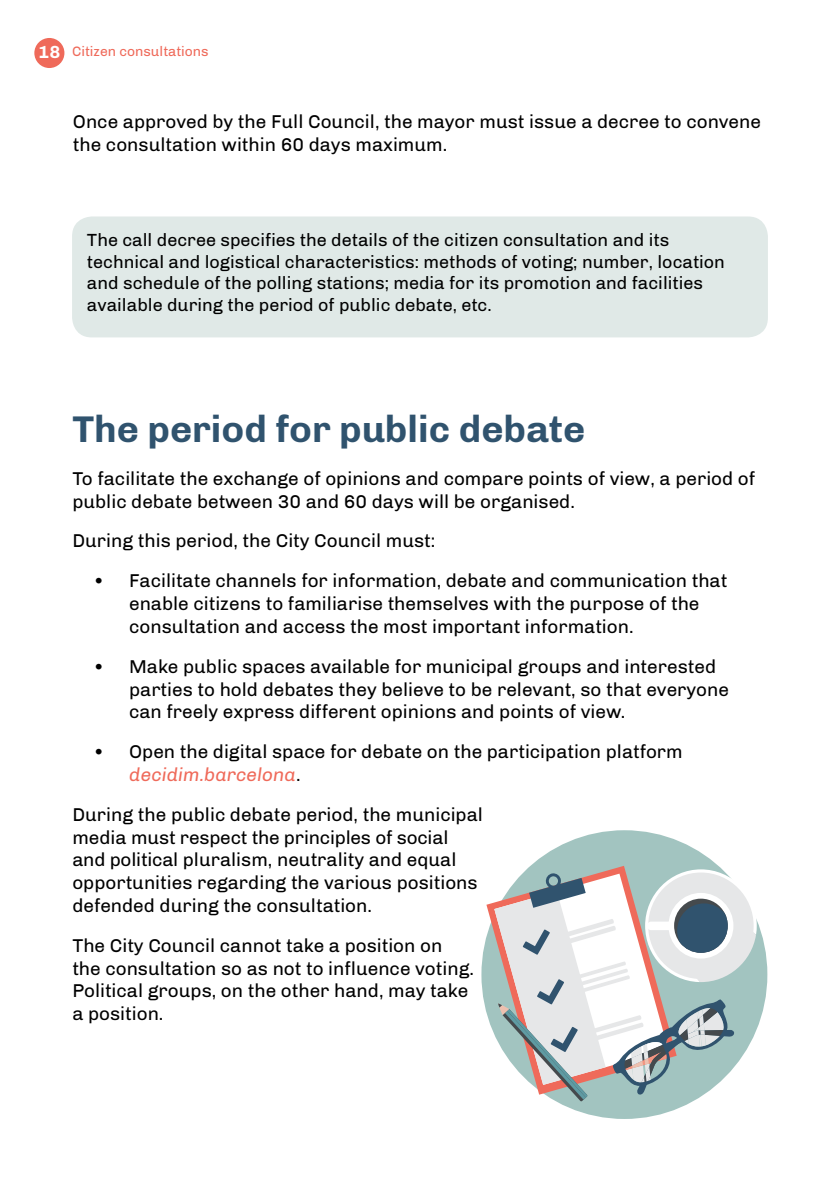
<style>
.page{position:relative;width:840px;height:1191px;background:#fff}
.page>*{position:absolute;margin:0;border:0;box-sizing:border-box;transform-origin:0 0}
.t1{font:700 38px "Chivo";color:#30536e}
.t2{font:19px/22.8px "Chivo";color:#000}
.t3{font:18px/21.6px "Chivo";color:#000}
.t4{font:14px "Chivo";color:#ef6a5a}
.s1{font-weight:700;font-size:18px;color:#fff}
.s2{font-style:italic;color:#ef6a5a}
</style>
<div class="page">
<div style="left:34px;top:38px;width:30px;height:30px;background:#ef6a5a;border-radius:50%"></div>
<div style="left:72px;top:216px;width:695px;height:121px;background:#e0e9e7;border-radius:20px"></div>
<div style="left:481px;top:830px;width:286px;height:289px;background:#a2c4c0;border-radius:50%"></div>
<svg style="left:486px;top:865px;width:139px;height:169px"></svg>
<svg style="left:494px;top:869px;width:262px;height:232px"></svg>
<p class="t4" style="left:38px;top:43px;width:172px"><span class="s1">18</span> Citizen consultations</p>
<p class="t2" style="left:73px;top:111px;width:689px">Once approved by the Full Council, the mayor must issue a decree to convene the consultation within 60 days maximum.</p>
<p class="t3" style="left:87px;top:229px;width:639px">The call decree specifies the details of the citizen consultation and its technical and logistical characteristics: methods of voting; number, location and schedule of the polling stations; media for its promotion and facilities available during the period of public debate, etc.</p>
<h1 class="t1" style="left:73px;top:406px;width:513px">The period for public debate</h1>
<p class="t2" style="left:72px;top:467px;width:684px">To facilitate the exchange of opinions and compare points of view, a period of public debate between 30 and 60 days will be organised.</p>
<p class="t2" style="left:72px;top:529px;width:364px">During this period, the City Council must:</p>
<p class="t2" style="left:129px;top:569px;width:599px;text-indent:-36px">• Facilitate channels for information, debate and communication that enable citizens to familiarise themselves with the purpose of the consultation and access the most important information.</p>
<p class="t2" style="left:129px;top:655px;width:601px;text-indent:-36px">• Make public spaces available for municipal groups and interested parties to hold debates they believe to be relevant, so that everyone can freely express different opinions and points of view.</p>
<p class="t2" style="left:129px;top:740px;width:555px;text-indent:-36px">• Open the digital space for debate on the participation platform <span class="s2">decidim.barcelona</span>.</p>
<p class="t2" style="left:72px;top:803px;width:412px">During the public debate period, the municipal media must respect the principles of social and political pluralism, neutrality and equal opportunities regarding the various positions defended during the consultation.</p>
<p class="t2" style="left:72px;top:934px;width:403px">The City Council cannot take a position on the consultation so as not to influence voting.<br>Political groups, on the other hand, may take a position.</p>
</div>
